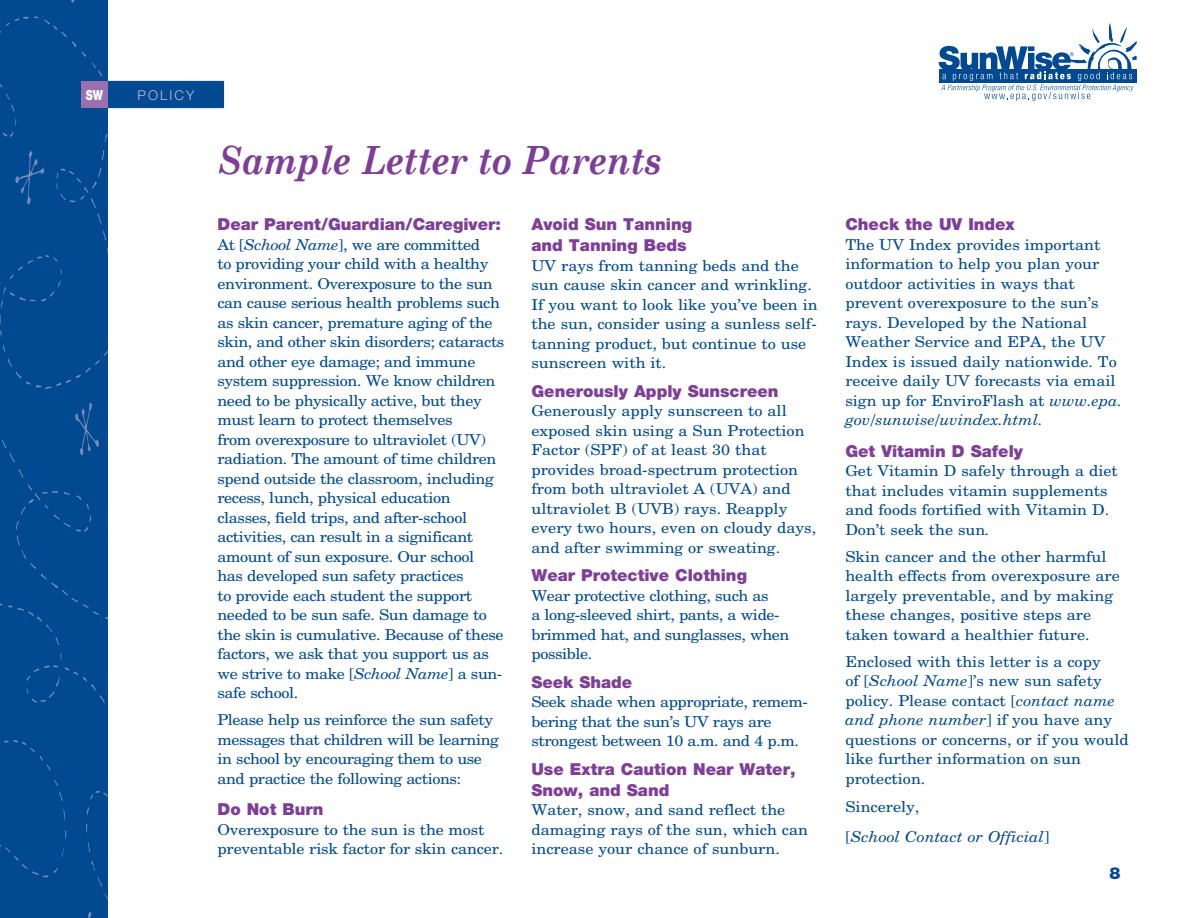
<style>
.page{position:relative;width:1188px;height:918px;background:#fff}
.page>*{position:absolute;margin:0;border:0;box-sizing:border-box;transform-origin:0 0}
.t1{font:italic 700 39px "Century Schoolbook";letter-spacing:-.01em;color:#7e3e98;scale:.9 1}
.t2{font:900 16.5px/21px "Helvetica Neue";color:#7e3e98}
.t3{font:900 16.5px "Helvetica Neue";color:#014a91}
.t4{font:15px/19.5px "New Century Schlbk";color:#014a91;scale:1.08 1}
.t5{font:15px/19.5px "New Century Schlbk";letter-spacing:-.025em;color:#014a91;scale:1.08 1}
.t6{font:italic 15px "New Century Schlbk";color:#014a91;scale:1.08 1}
.t7{font:900 13.95px "Helvetica Neue";color:#fff;scale:.76 1}
.t8{font:300 13.5px "Helvetica Neue";letter-spacing:.15em;color:#cbb8d9}
.s1{font-style:italic}
.s2{font-style:normal}
</style>
<div class="page">
<div style="left:0;top:0;width:108px;height:918px;background:#014a91"></div>
<div style="left:108px;top:81px;width:116px;height:27px;background:#014a91"></div>
<div style="left:81px;top:81px;width:27px;height:27px;background:#9b70b0"></div>
<svg style="left:939px;top:23px;width:198px;height:78px"></svg>
<p class="t7" style="left:86px;top:87px;width:24px">SW</p>
<p class="t8" style="left:138px;top:87px;width:58px">POLICY</p>
<h1 class="t1" style="left:218px;top:136px;width:495px">Sample Letter to Parents</h1>
<h2 class="t2" style="left:218px;top:214px;width:285px">Dear Parent/Guardian/Caregiver:</h2>
<p class="t5" style="left:218px;top:236px;width:267px">At [<span class="s1">School Name</span>], we are committed<br>to providing your child with a healthy environment. Overexposure to the sun can cause serious health problems such as skin cancer, premature aging of the skin, and other skin disorders; cataracts and other eye damage; and immune system suppression. We know children need to be physically active, but they must learn to protect themselves<br>from overexposure to ultraviolet (UV) radiation. The amount of time children spend outside the classroom, including recess, lunch, physical education classes, field trips, and after-school activities, can result in a significant amount of sun exposure. Our school<br>has developed sun safety practices<br>to provide each student the support needed to be sun safe. Sun damage to the skin is cumulative. Because of these factors, we ask that you support us as we strive to make [<span class="s1">School Name</span>] a sun&shy;safe school.</p>
<p class="t5" style="left:218px;top:712px;width:262px">Please help us reinforce the sun safety messages that children will be learning in school by encouraging them to use and practice the following actions:</p>
<h2 class="t2" style="left:218px;top:799px;width:107px">Do Not Burn</h2>
<p class="t4" style="left:218px;top:821px;width:266px">Overexposure to the sun is the most preventable risk factor for skin cancer.</p>
<h2 class="t2" style="left:531px;top:214px;width:162px">Avoid Sun Tanning and Tanning Beds</h2>
<p class="t4" style="left:531px;top:257px;width:267px">UV rays from tanning beds and the sun cause skin cancer and wrinkling.<br>If you want to look like you’ve been in the sun, consider using a sunless self&shy;tanning product, but continue to use sunscreen with it.</p>
<h2 class="t2" style="left:531px;top:380px;width:249px">Generously Apply Sunscreen</h2>
<p class="t4" style="left:531px;top:403px;width:265px">Generously apply sunscreen to all exposed skin using a Sun Protection Factor (SPF) of at least 30 that provides broad-spectrum protection from both ultraviolet A (UVA) and ultraviolet B (UVB) rays. Reapply every two hours, even on cloudy days, and after swimming or sweating.</p>
<h2 class="t2" style="left:531px;top:565px;width:217px">Wear Protective Clothing</h2>
<p class="t5" style="left:531px;top:587px;width:240px">Wear protective clothing, such as<br>a long-sleeved shirt, pants, a wide&shy;brimmed hat, and sunglasses, when possible.</p>
<h2 class="t2" style="left:531px;top:671px;width:102px">Seek Shade</h2>
<p class="t5" style="left:531px;top:694px;width:257px">Seek shade when appropriate, remem&shy;bering that the sun’s UV rays are strongest between 10 a.m. and 4 p.m.</p>
<h2 class="t2" style="left:531px;top:758px;width:266px">Use Extra Caution Near Water,<br>Snow, and Sand</h2>
<p class="t4" style="left:531px;top:802px;width:258px">Water, snow, and sand reflect the damaging rays of the sun, which can increase your chance of sunburn.</p>
<h2 class="t2" style="left:845px;top:214px;width:171px">Check the UV Index</h2>
<p class="t4" style="left:845px;top:236px;width:258px">The UV Index provides important information to help you plan your outdoor activities in ways that prevent overexposure to the sun’s rays. Developed by the National Weather Service and EPA, the UV Index is issued daily nationwide. To receive daily UV forecasts via email sign up for EnviroFlash at <span class="s1">www.epa. gov/sunwise/uvindex.html.</span></p>
<h2 class="t2" style="left:845px;top:440px;width:179px">Get Vitamin D Safely</h2>
<p class="t4" style="left:845px;top:463px;width:254px">Get Vitamin D safely through a diet that includes vitamin supplements and foods fortified with Vitamin D.<br>Don’t seek the sun<span class="s1">.</span></p>
<p class="t4" style="left:845px;top:548px;width:256px">Skin cancer and the other harmful health effects from overexposure are largely preventable, and by making these changes, positive steps are taken toward a healthier future.</p>
<p class="t4" style="left:845px;top:653px;width:264px">Enclosed with this letter is a copy<br>of [<span class="s1">School Name</span>]’s new sun safety policy. Please contact [<span class="s1">contact name and phone number</span>] if you have any questions or concerns, or if you would like further information on sun protection.</p>
<p class="t4" style="left:845px;top:798px;width:70px">Sincerely,</p>
<p class="t6" style="left:845px;top:828px;width:190px"><span class="s2">[</span>School Contact or Official<span class="s2">]</span></p>
<p class="t3" style="left:1110px;top:864px;width:13px">8</p>
</div>
